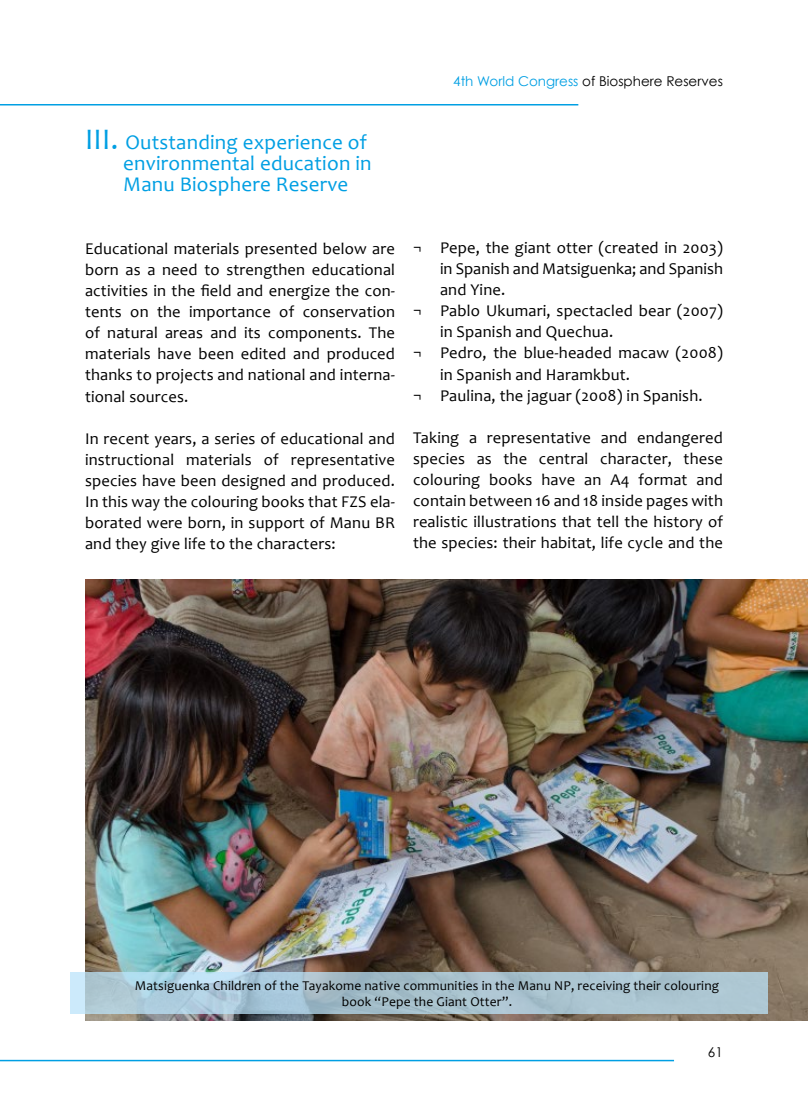
<style>
.page{position:relative;width:808px;height:1106px;background:#fff}
.page>*{position:absolute;margin:0;border:0;box-sizing:border-box;transform-origin:0 0}
.t1{font:21px/21px "Candara";letter-spacing:.01em;color:#009fe3}
.t2{font:16.5px/21px "Candara";letter-spacing:.01em;color:#000;text-align:justify}
.t3{font:13.5px/16.5px "Candara";letter-spacing:.01em;color:#000;text-align:center}
.t4{font:13.5px "Century Gothic";color:#000}
.s1{font-size:30px}
.s2{color:#009fe3}
</style>
<div class="page">
<hr style="left:0;top:104px;width:578px;height:1px;background:#009fe3">
<hr style="left:0;top:1059px;width:674px;height:2px;background:#009fe3">
<img style="left:85px;top:580px;width:723px;height:440px">
<svg style="left:71px;top:971px;width:697px;height:42px;background:#a9c3d0"></svg>
<p class="t1" style="left:123px;top:132px;width:250px;text-indent:-38px"><span class="s1">III.</span> Outstanding experience of environmental education in<br>Manu Biosphere Reserve</p>
<p class="t2" style="left:85px;top:238px;width:311px">Educational materials presented below are born as a need to strengthen educational activities in the field and energize the con&shy;tents on the importance of conservation of natural areas and its components. The materials have been edited and produced thanks to projects and national and interna&shy;tional sources.</p>
<p class="t2" style="left:85px;top:427px;width:311px">In recent years, a series of educational and instructional materials of representative species have been designed and produced.<br>In this way the colouring books that FZS ela&shy;borated were born, in support of Manu BR and they give life to the characters:</p>
<p class="t4" style="left:453px;top:72px;width:271px"><span class="s2">4th World Congress</span> of Biosphere Reserves</p>
<p class="t2" style="left:413px;top:237px;width:311px">¬ Pepe, the giant otter (created in 2003)</p>
<p class="t2" style="left:440px;top:258px;width:284px">in Spanish and Matsiguenka; and Spanish</p>
<p class="t2" style="left:440px;top:279px;width:67px">and Yine.</p>
<p class="t2" style="left:413px;top:300px;width:311px">¬ Pablo Ukumari, spectacled bear (2007)</p>
<p class="t2" style="left:440px;top:321px;width:175px">in Spanish and Quechua.</p>
<p class="t2" style="left:413px;top:342px;width:311px">¬ Pedro, the blue-headed macaw (2008)</p>
<p class="t2" style="left:440px;top:363px;width:191px">in Spanish and Haramkbut.</p>
<p class="t2" style="left:413px;top:384px;width:291px">¬ Paulina, the jaguar (2008) in Spanish.</p>
<p class="t2" style="left:413px;top:426px;width:311px">Taking a representative and endangered species as the central character, these colouring books have an A4 format and contain between 16 and 18 inside pages with realistic illustrations that tell the history of the species: their habitat, life cycle and the</p>
<p class="t3" style="left:135px;top:976px;width:586px">Matsiguenka Children of the Tayakome native communities in the Manu NP, receiving their colouring book “Pepe the Giant Otter”.</p>
<p class="t4" style="left:708px;top:1043px;width:16px">61</p>
</div>
